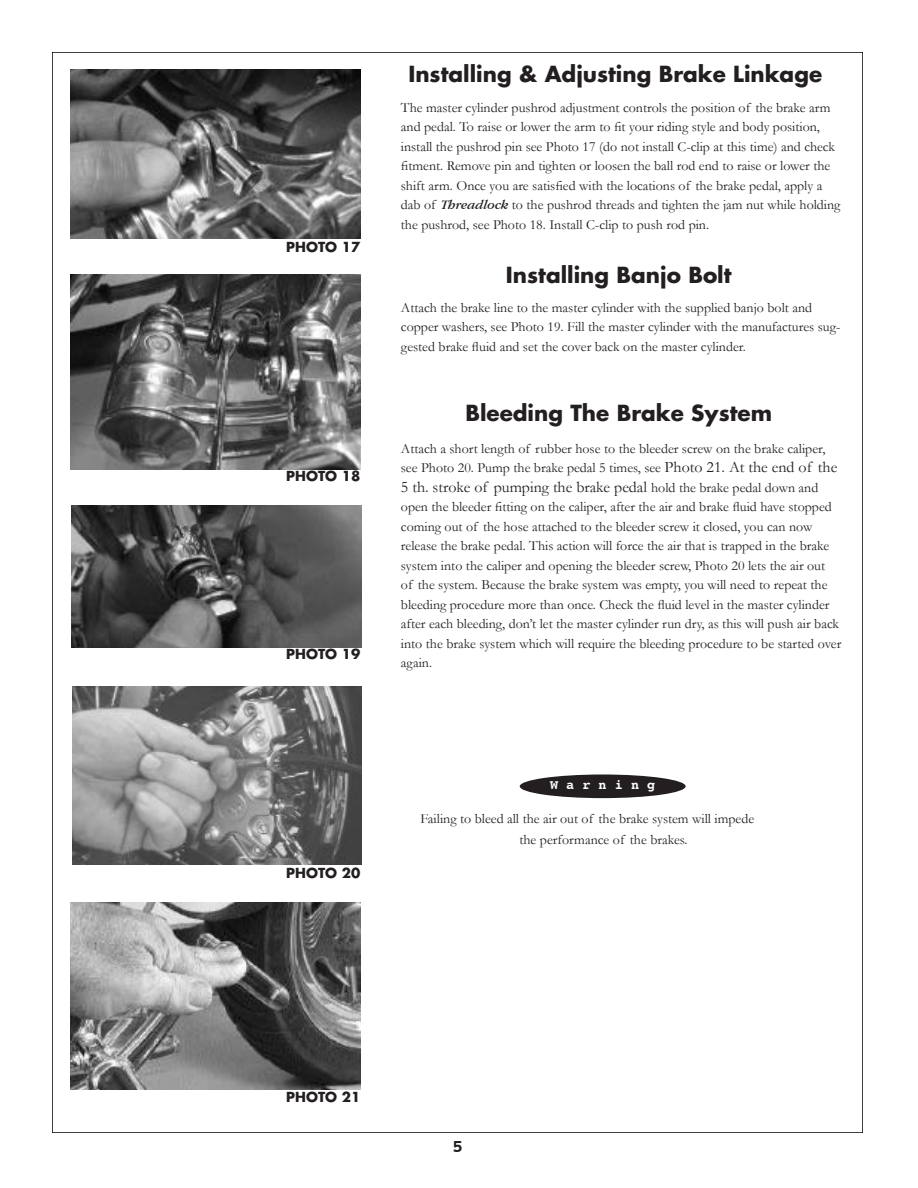
<style>
.page{position:relative;width:918px;height:1188px;background:#fff}
.page>*{position:absolute;margin:0;border:0;box-sizing:border-box;transform-origin:0 0}
.Paragraph_Style_37{font:700 21.6px "Futura";color:#231f20}
.Paragraph_Style_41{font:700 21.6px "Futura";color:#231f20}
.Paragraph_Style_39{font:700 21.6px "Futura";color:#231f20}
.Paragraph_Style_2{font:700 18px "Courier";color:#231f20}
.Paragraph_Style_2-2{font:15.9px "Garamond";color:#231f20}
.Paragraph_Style_2-3{font:13.95px/19.5px "Garamond";color:#231f20}
.Paragraph_Style_38{font:13.95px/19.5px "Garamond";color:#231f20}
.Paragraph_Style_40{font:13.95px/19.5px "Garamond";color:#231f20}
.Paragraph_Style_30{font:13.95px "Garamond";color:#231f20}
.Paragraph_Style_42{font:13.95px "Garamond";color:#231f20}
.Paragraph_Style_2-4{font:700 13.5px "Futura";color:#231f20}
.Paragraph_Style_2-5{font:700 13.5px "Courier";color:#fff}
.s1{font-family:"Garamond IT Cby BT";font-style:italic;font-size:13.35px}
.s2{font-size:15.9px}
.s3{font-size:13.95px}
</style>
<div class="page">
<img style="left:53px;top:53px;width:810px;height:1080px">
<img style="left:72px;top:506px;width:290px;height:142px">
<img style="left:71px;top:902px;width:289px;height:188px">
<img style="left:71px;top:275px;width:289px;height:194px">
<img style="left:71px;top:70px;width:289px;height:169px">
<img style="left:72px;top:686px;width:289px;height:179px">
<svg style="left:520px;top:774px;width:166px;height:24px"></svg>
<p class="Paragraph_Style_2-4" style="left:286px;top:238px;width:76px">PHOTO 17</p>
<p class="Paragraph_Style_2-4" style="left:286px;top:467px;width:76px">PHOTO 18</p>
<p class="Paragraph_Style_2-4" style="left:286px;top:644px;width:76px">PHOTO 19</p>
<p class="Paragraph_Style_37" style="left:408px;top:58px;width:415px">Installing &amp; Adjusting Brake Linkage</p>
<p class="Paragraph_Style_38" style="left:401px;top:97px;width:441px">The master cylinder pushrod adjustment controls the position of the brake arm and pedal. To raise or lower the arm to fit your riding style and body position, install the pushrod pin see Photo 17 (do not install C-clip at this time) and check fitment. Remove pin and tighten or loosen the ball rod end to raise or lower the shift arm. Once you are satisfied with the locations of the brake pedal, apply a dab of <span class="s1">Threadlock</span> to the pushrod threads and tighten the jam nut while holding the pushrod, see Photo 18. Install C-clip to push rod pin.</p>
<p class="Paragraph_Style_39" style="left:506px;top:260px;width:227px">Installing Banjo Bolt</p>
<p class="Paragraph_Style_40" style="left:401px;top:297px;width:441px">Attach the brake line to the master cylinder with the supplied banjo bolt and copper washers, see Photo 19. Fill the master cylinder with the manufactures sug&shy;gested brake fluid and set the cover back on the master cylinder.</p>
<p class="Paragraph_Style_41" style="left:465px;top:398px;width:308px">Bleeding The Brake System</p>
<p class="Paragraph_Style_2-3" style="left:401px;top:439px;width:438px">Attach a short length of rubber hose to the bleeder screw on the brake caliper, see Photo 20. Pump the brake pedal 5 times, see <span class="s2">Photo 21. At the end of the</span></p>
<p class="Paragraph_Style_2-2" style="left:401px;top:477px;width:419px">5 th. stroke of pumping the brake pedal <span class="s3">hold the brake pedal down and</span></p>
<p class="Paragraph_Style_2-3" style="left:401px;top:497px;width:442px">open the bleeder fitting on the caliper, after the air and brake fluid have stopped coming out of the hose attached to the bleeder screw it closed, you can now release the brake pedal. This action will force the air that is trapped in the brake system into the caliper and opening the bleeder screw, Photo 20 lets the air out<br>of the system. Because the brake system was empty, you will need to repeat the bleeding procedure more than once. Check the fluid level in the master cylinder after each bleeding, don’t let the master cylinder run dry, as this will push air back into the brake system which will require the bleeding procedure to be started over again.</p>
<p class="Paragraph_Style_2-4" style="left:286px;top:863px;width:76px">PHOTO 20</p>
<p class="Paragraph_Style_2-5" style="left:550px;top:774px;width:107px">W a r n i n g</p>
<p class="Paragraph_Style_30" style="left:420px;top:810px;width:335px">Failing to bleed all the air out of the brake system will impede</p>
<p class="Paragraph_Style_42" style="left:519px;top:831px;width:170px">the performance of the brakes.</p>
<p class="Paragraph_Style_2-4" style="left:286px;top:1088px;width:76px">PHOTO 21</p>
<p class="Paragraph_Style_2" style="left:453px;top:1132px;width:12px">5</p>
</div>
